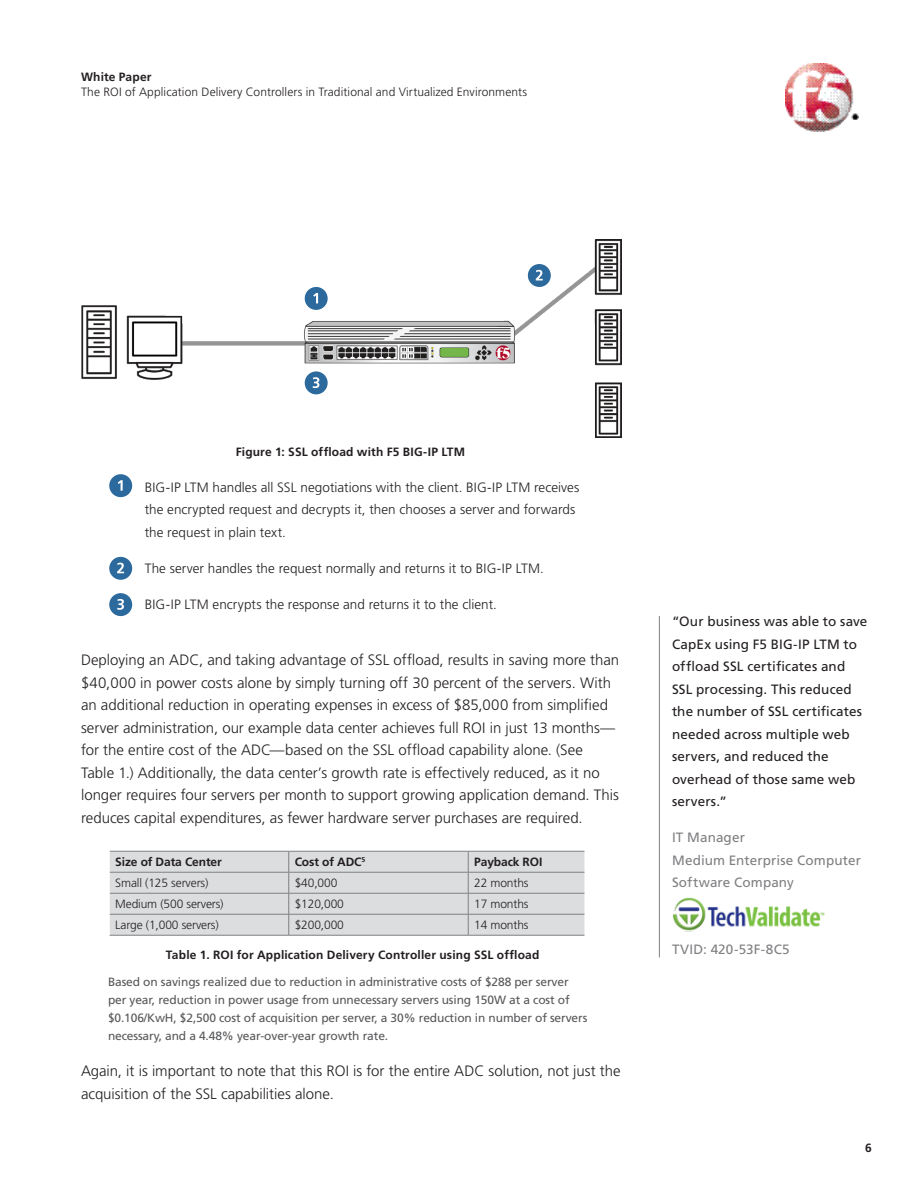
<style>
.page{position:relative;width:918px;height:1188px;background:#fff}
.page>*{position:absolute;margin:0;border:0;box-sizing:border-box;transform-origin:0 0}
.WP-Copy{font:300 15px/22.5px "Frutiger LT Std";color:#231f20}
.WP-Copy-2{font:300 13.5px/22.5px "Frutiger LT Std";letter-spacing:.005em;color:#231f20}
.WP-Copy-3{font:13.5px/22.5px "Frutiger LT Std";letter-spacing:.01em;color:#231f20}
.WP-Copy-4{font:13.5px/22.5px "Frutiger LT Std";letter-spacing:.01em;color:#808083}
.WP_FB_copy{font:12px/18px "Frutiger LT Std";letter-spacing:-.01em;color:#57585a}
.t1{font:300 12px "Frutiger LT Std";letter-spacing:-.01em;color:#231f20}
.WP-Image_Description{font:700 12px "Frutiger LT Std";letter-spacing:.01em;color:#231f20}
.WP-Image_Description-2{font:700 12px "Frutiger LT Std";letter-spacing:-.01em;color:#231f20}
</style>
<div class="page">
<svg style="left:109px;top:851px;width:475px;height:85px"></svg>
<img style="left:81px;top:240px;width:540px;height:197px">
<div style="left:305px;top:288px;width:22px;height:21px;background:#2c699c;border-radius:50%"></div>
<div style="left:305px;top:287px;width:23px;height:23px;border:2px solid #2c699c;border-radius:50%"></div>
<svg style="left:313px;top:293px;width:5px;height:10px"></svg>
<div style="left:529px;top:265px;width:21px;height:21px;background:#2c699c;border-radius:50%"></div>
<div style="left:528px;top:264px;width:23px;height:23px;border:2px solid #2c699c;border-radius:50%"></div>
<svg style="left:536px;top:270px;width:7px;height:10px"></svg>
<div style="left:305px;top:372px;width:22px;height:22px;background:#2c699c;border-radius:50%"></div>
<div style="left:305px;top:371px;width:23px;height:23px;border:2px solid #2c699c;border-radius:50%"></div>
<svg style="left:313px;top:377px;width:6px;height:11px"></svg>
<div style="left:110px;top:475px;width:21px;height:21px;background:#2c699c;border-radius:50%"></div>
<div style="left:109px;top:474px;width:23px;height:23px;border:2px solid #2c699c;border-radius:50%"></div>
<svg style="left:118px;top:480px;width:5px;height:11px"></svg>
<div style="left:110px;top:558px;width:21px;height:21px;background:#2c699c;border-radius:50%"></div>
<div style="left:109px;top:557px;width:23px;height:23px;border:2px solid #2c699c;border-radius:50%"></div>
<svg style="left:117px;top:563px;width:7px;height:10px"></svg>
<div style="left:110px;top:594px;width:21px;height:21px;background:#2c699c;border-radius:50%"></div>
<div style="left:109px;top:593px;width:23px;height:23px;border:2px solid #2c699c;border-radius:50%"></div>
<svg style="left:117px;top:599px;width:7px;height:11px"></svg>
<hr style="left:659px;top:616px;width:1px;height:341px;background:#808083">
<img style="left:672px;top:897px;width:153px;height:34px">
<img style="left:785px;top:64px;width:74px;height:67px">
<p class="WP-Image_Description" style="left:81px;top:70px;width:72px">White Paper</p>
<p class="t1" style="left:81px;top:85px;width:448px">The ROI of Application Delivery Controllers in Traditional and Virtualized Environments</p>
<p class="WP-Image_Description" style="left:236px;top:445px;width:231px">Figure 1: SSL offload with F5 BIG-IP LTM</p>
<p class="WP-Copy-2" style="left:145px;top:476px;width:436px;text-indent:-27px">1. BIG-IP LTM handles all SSL negotiations with the client. BIG-IP LTM receives the encrypted request and decrypts it, then chooses a server and forwards the request in plain text.</p>
<p class="WP-Copy-2" style="left:118px;top:557px;width:428px">2. The server handles the request normally and returns it to BIG-IP LTM.</p>
<p class="WP-Copy-2" style="left:118px;top:593px;width:381px">3. BIG-IP LTM encrypts the response and returns it to the client.</p>
<p class="WP-Copy" style="left:81px;top:649px;width:540px">Deploying an ADC, and taking advantage of SSL offload, results in saving more than $40,000 in power costs alone by simply turning off 30 percent of the servers. With an additional reduction in operating expenses in excess of $85,000 from simplified server administration, our example data center achieves full ROI in just 13 months— for the entire cost of the ADC—based on the SSL offload capability alone. (See Table 1.) Additionally, the data center’s growth rate is effectively reduced, as it no longer requires four servers per month to support growing application demand. This reduces capital expenditures, as fewer hardware server purchases are required.</p>
<p class="WP-Image_Description-2" style="left:115px;top:855px;width:108px">Size of Data Center</p>
<p class="WP-Image_Description-2" style="left:295px;top:855px;width:72px">Cost of ADC<sup>5</sup></p>
<p class="WP-Image_Description-2" style="left:474px;top:855px;width:70px">Payback ROI</p>
<p class="t1" style="left:115px;top:876px;width:95px">Small (125 servers)</p>
<p class="t1" style="left:295px;top:876px;width:44px">$40,000</p>
<p class="t1" style="left:474px;top:876px;width:56px">22 months</p>
<p class="t1" style="left:115px;top:897px;width:110px">Medium (500 servers)</p>
<p class="t1" style="left:295px;top:897px;width:51px">$120,000</p>
<p class="t1" style="left:474px;top:897px;width:56px">17 months</p>
<p class="t1" style="left:115px;top:918px;width:105px">Large (1,000 servers)</p>
<p class="t1" style="left:295px;top:918px;width:51px">$200,000</p>
<p class="t1" style="left:474px;top:918px;width:56px">14 months</p>
<p class="WP-Image_Description" style="left:166px;top:948px;width:375px">Table 1. ROI for Application Delivery Controller using SSL offload</p>
<p class="WP_FB_copy" style="left:108px;top:973px;width:481px">Based on savings realized due to reduction in administrative costs of $288 per server per year, reduction in power usage from unnecessary servers using 150W at a cost of $0.106/KwH, $2,500 cost of acquisition per server, a 30% reduction in number of servers necessary, and a 4.48% year-over-year growth rate.</p>
<p class="WP-Copy" style="left:81px;top:1060px;width:541px">Again, it is important to note that this ROI is for the entire ADC solution, not just the acquisition of the SSL capabilities alone.</p>
<p class="WP-Copy-3" style="left:672px;top:610px;width:197px">“Our business was able to save<br>CapEx using F5 BIG-IP LTM to offload SSL certificates and<br>SSL processing. This reduced the number of SSL certificates needed across multiple web servers, and reduced the overhead of those same web servers.”</p>
<p class="WP-Copy-4" style="left:672px;top:826px;width:74px">IT Manager</p>
<p class="WP-Copy-4" style="left:672px;top:849px;width:191px">Medium Enterprise Computer<br>Software Company</p>
<p class="WP-Copy-4" style="left:672px;top:939px;width:119px">TVID: 420-53F-8C5</p>
<p class="WP-Image_Description" style="left:865px;top:1141px;width:8px">6</p>
</div>
